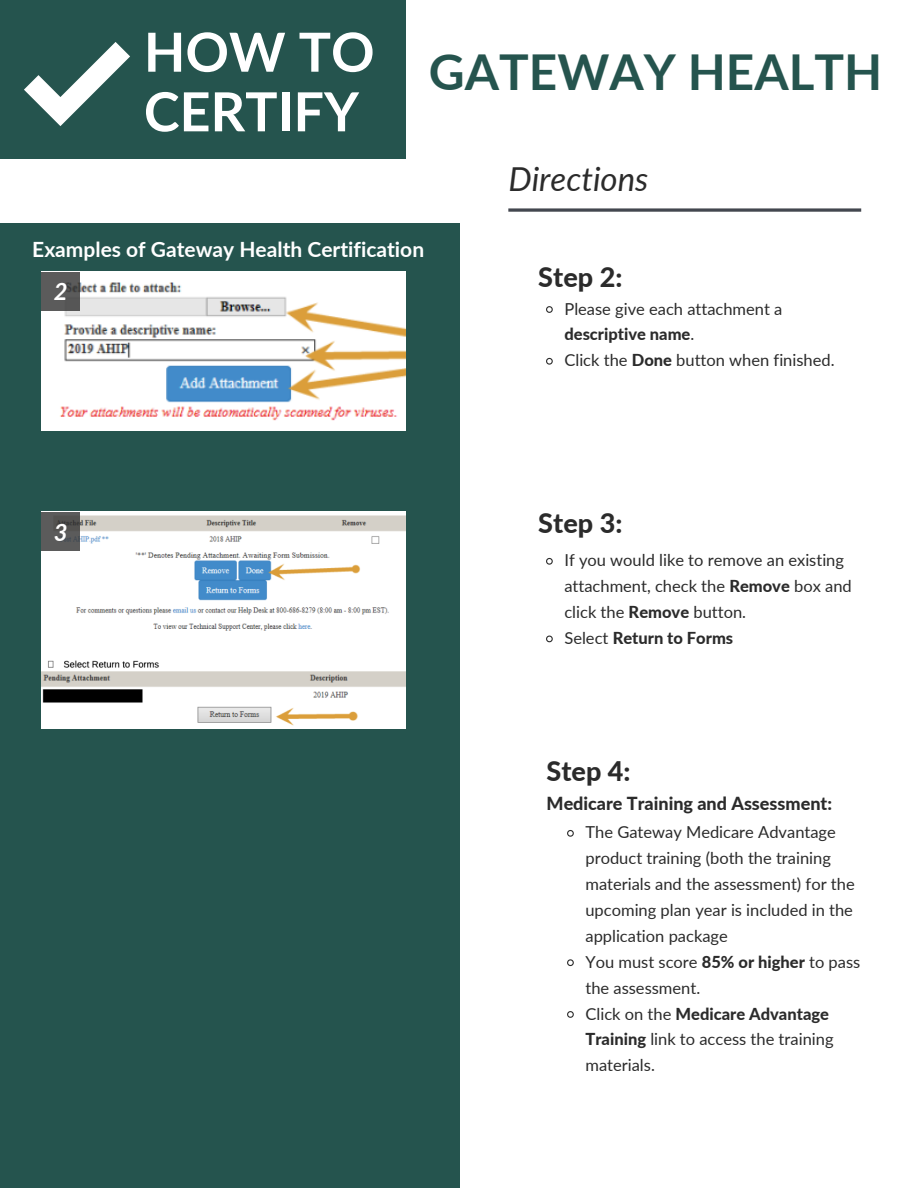
<style>
.page{position:relative;width:918px;height:1188px;background:#fff}
.page>*{position:absolute;margin:0;border:0;box-sizing:border-box;transform-origin:0 0}
.t1{font:700 53.85px "Lato";color:#fff}
.t2{font:700 49.5px "Lato";color:#25544e}
.t3{font:italic 33px "Lato";color:#2b2b2b}
.t4{font:800 27px "Lato";color:#2b2b2b}
.t5{font:italic 700 23.85px "Lato";color:#fff}
.t6{font:700 21px "Lato";color:#fff}
.t7{font:800 18px "Lato";color:#2b2b2b}
.t8{font:16.5px/25.8px "Lato";color:#2b2b2b}
.t9{font:800 16.5px "Lato";color:#2b2b2b}
.s1{font-weight:800}
.s2{font-weight:400}
</style>
<div class="page">
<div style="left:0;top:0;width:406px;height:159px;background:#25544e"></div>
<svg style="left:24px;top:42px;width:106px;height:84px"></svg>
<div style="left:0;top:223px;width:460px;height:965px;background:#25544e"></div>
<img style="left:42px;top:272px;width:363px;height:159px">
<svg style="left:42px;top:272px;width:38px;height:38px"></svg>
<svg style="left:508px;top:208px;width:353px;height:4px"></svg>
<img style="left:42px;top:512px;width:363px;height:217px">
<svg style="left:546px;top:306px;width:7px;height:7px"></svg>
<svg style="left:546px;top:357px;width:7px;height:8px"></svg>
<svg style="left:546px;top:557px;width:7px;height:8px"></svg>
<svg style="left:546px;top:635px;width:7px;height:8px"></svg>
<svg style="left:42px;top:512px;width:38px;height:39px"></svg>
<svg style="left:567px;top:830px;width:7px;height:7px"></svg>
<svg style="left:567px;top:959px;width:7px;height:8px"></svg>
<svg style="left:567px;top:1011px;width:7px;height:7px"></svg>
<p class="t1" style="left:144px;top:19px;width:232px">HOW TO</p>
<p class="t1" style="left:144px;top:78px;width:217px">CERTIFY</p>
<p class="t2" style="left:429px;top:42px;width:455px">GATEWAY HEALTH</p>
<p class="t3" style="left:508px;top:159px;width:142px">Directions</p>
<p class="t6" style="left:32px;top:236px;width:393px">Examples of Gateway Health Certification</p>
<p class="t5" style="left:54px;top:277px;width:15px">2</p>
<p class="t5" style="left:54px;top:517px;width:15px">3</p>
<p class="t4" style="left:538px;top:261px;width:86px">Step 2:</p>
<p class="t8" style="left:564px;top:295px;width:219px">Please give each attachment a <span class="s1">descriptive name</span>.</p>
<p class="t8" style="left:564px;top:347px;width:272px">Click the <span class="s1">Done</span> button when finished.</p>
<p class="t4" style="left:538px;top:507px;width:86px">Step 3:</p>
<p class="t8" style="left:564px;top:547px;width:289px">If you would like to remove an existing attachment, check the <span class="s1">Remove</span> box and click the <span class="s1">Remove</span> button.</p>
<p class="t9" style="left:564px;top:628px;width:170px"><span class="s2">Select</span> Return to Forms</p>
<p class="t4" style="left:547px;top:754px;width:86px">Step 4:</p>
<p class="t7" style="left:547px;top:793px;width:287px">Medicare Training and Assessment:</p>
<p class="t8" style="left:585px;top:819px;width:271px">The Gateway Medicare Advantage product training (both the training materials and the assessment) for the upcoming plan year is included in the application package</p>
<p class="t8" style="left:585px;top:948px;width:276px">You must score <span class="s1">85% or higher</span> to pass the assessment.</p>
<p class="t8" style="left:585px;top:1000px;width:250px">Click on the <span class="s1">Medicare Advantage<br>Training</span> link to access the training materials.</p>
</div>
